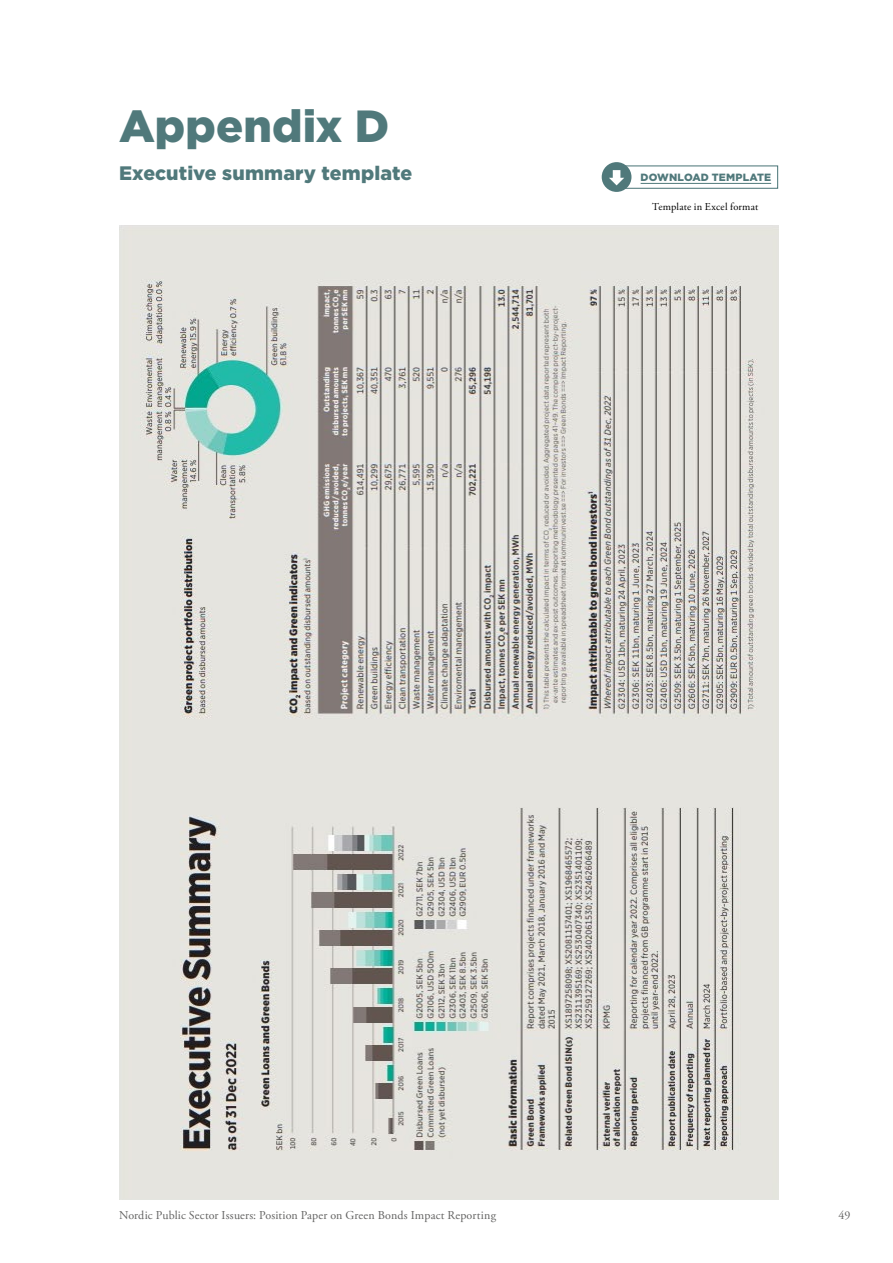
<style>
.page{position:relative;width:893px;height:1263px;background:#fff}
.page>*{position:absolute;margin:0;border:0;box-sizing:border-box;transform-origin:0 0}
.Otsikko{font:900 45px "Gotham";letter-spacing:.005em;color:#50797b}
.Otsikko-2{font:900 19.5px "Gotham";letter-spacing:.01em;color:#50797b}
.t1{font:12px "Adobe Garamond Pro";letter-spacing:.01em;color:#636362}
.Leipsi_EI_SIS_10_13{font:10.5px "Adobe Garamond Pro";letter-spacing:.015em;color:#000}
.Väliots_nostoboksi{font:900 10.5px "Gotham";letter-spacing:.01em;color:#50797b}
</style>
<div class="page">
<img style="left:119px;top:226px;width:659px;height:973px">
<hr style="left:641px;top:183px;width:130px;height:1px;background:#50797b">
<div style="left:614px;top:165px;width:164px;height:24px;border:1px solid #50797b"></div>
<div style="left:602px;top:162px;width:29px;height:30px;background:#50797b;border-radius:50%"></div>
<svg style="left:609px;top:170px;width:15px;height:15px"></svg>
<p class="Otsikko" style="left:119px;top:95px;width:272px">Appendix D</p>
<p class="Otsikko-2" style="left:119px;top:159px;width:295px">Executive summary template</p>
<p class="Väliots_nostoboksi" style="left:641px;top:170px;width:132px">DOWNLOAD TEMPLATE</p>
<p class="Leipsi_EI_SIS_10_13" style="left:652px;top:200px;width:108px">Template in Excel format</p>
<p class="t1" style="left:119px;top:1207px;width:378px">Nordic Public Sector Issuers: Position Paper on Green Bonds Impact Reporting</p>
<p class="t1" style="left:839px;top:1207px;width:13px">49</p>
</div>
